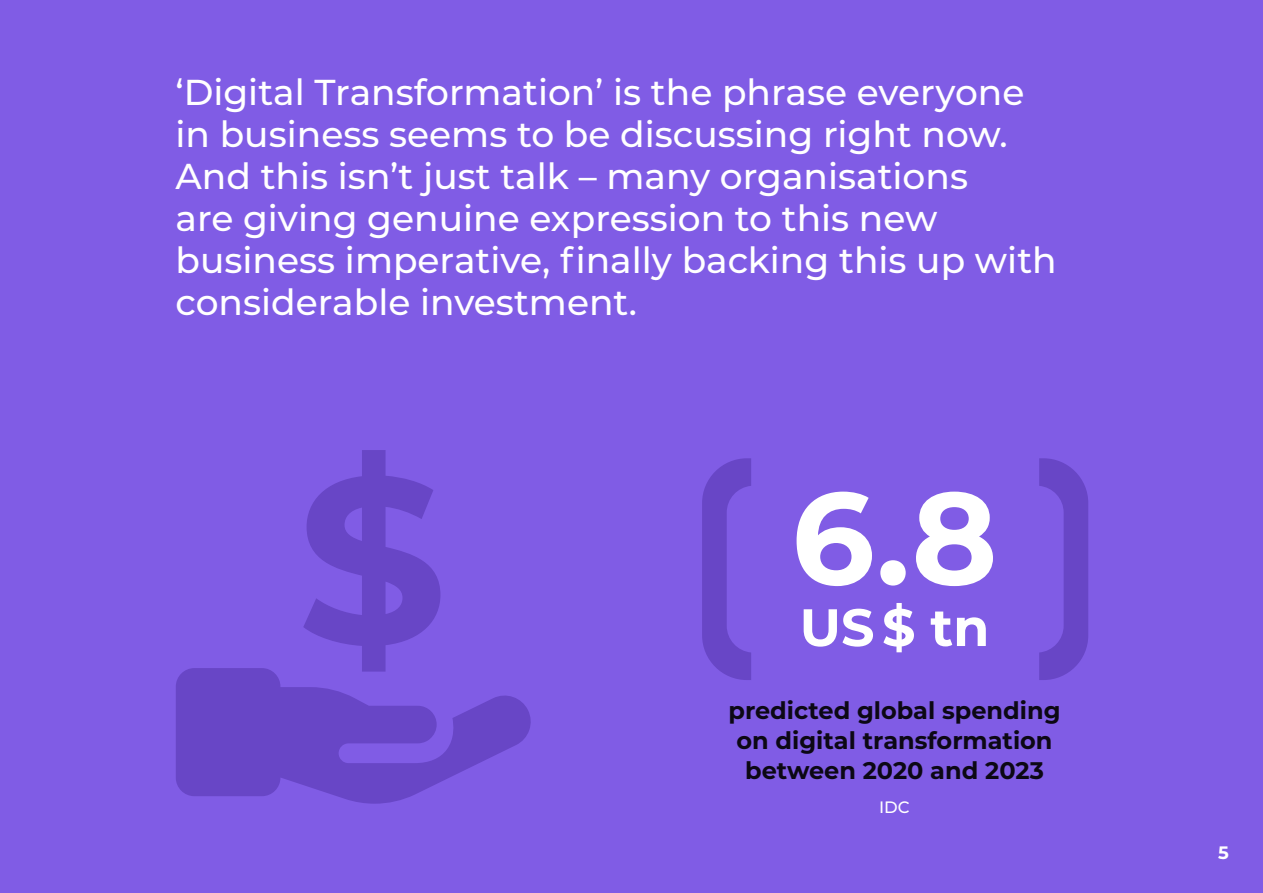
<style>
.page{position:relative;width:1263px;height:893px;background:#805ce5}
.page>*{position:absolute;margin:0;border:0;box-sizing:border-box;transform-origin:0 0}
.t1{font:700 130.5px "Montserrat";color:#fff}
.t2{font:700 52.5px "Montserrat";color:#fff}
.t3{font:500 36px/42px "Montserrat";color:#fff}
.t4{font:700 24px/30px "Montserrat";color:#0c0814;text-align:center}
.t5{font:700 18px "Montserrat";color:#fff}
.t6{font:500 16.5px "Montserrat";color:#fff}
</style>
<div class="page">
<svg style="left:702px;top:458px;width:49px;height:222px"></svg>
<svg style="left:1039px;top:458px;width:49px;height:222px"></svg>
<svg style="left:303px;top:450px;width:137px;height:218px"></svg>
<svg style="left:176px;top:668px;width:355px;height:136px;fill:#6846c6"></svg>
<p class="t3" style="left:176px;top:70px;width:883px">‘Digital Transformation’ is the phrase everyone in business seems to be discussing right now.<br>And this isn’t just talk – many organisations<br>are giving genuine expression to this new business imperative, finally backing this up with considerable investment.</p>
<h1 class="t1" style="left:791px;top:444px;width:208px">6.8</h1>
<h2 class="t2" style="left:800px;top:589px;width:191px">US $ tn</h2>
<p class="t4" style="left:728px;top:694px;width:334px">predicted global spending on digital transformation between 2020 and 2023</p>
<p class="t6" style="left:879px;top:796px;width:32px">IDC</p>
<p class="t5" style="left:1218px;top:840px;width:12px">5</p>
<p class="t5" style="left:1222px;top:841px;width:12px">5</p>
</div>
